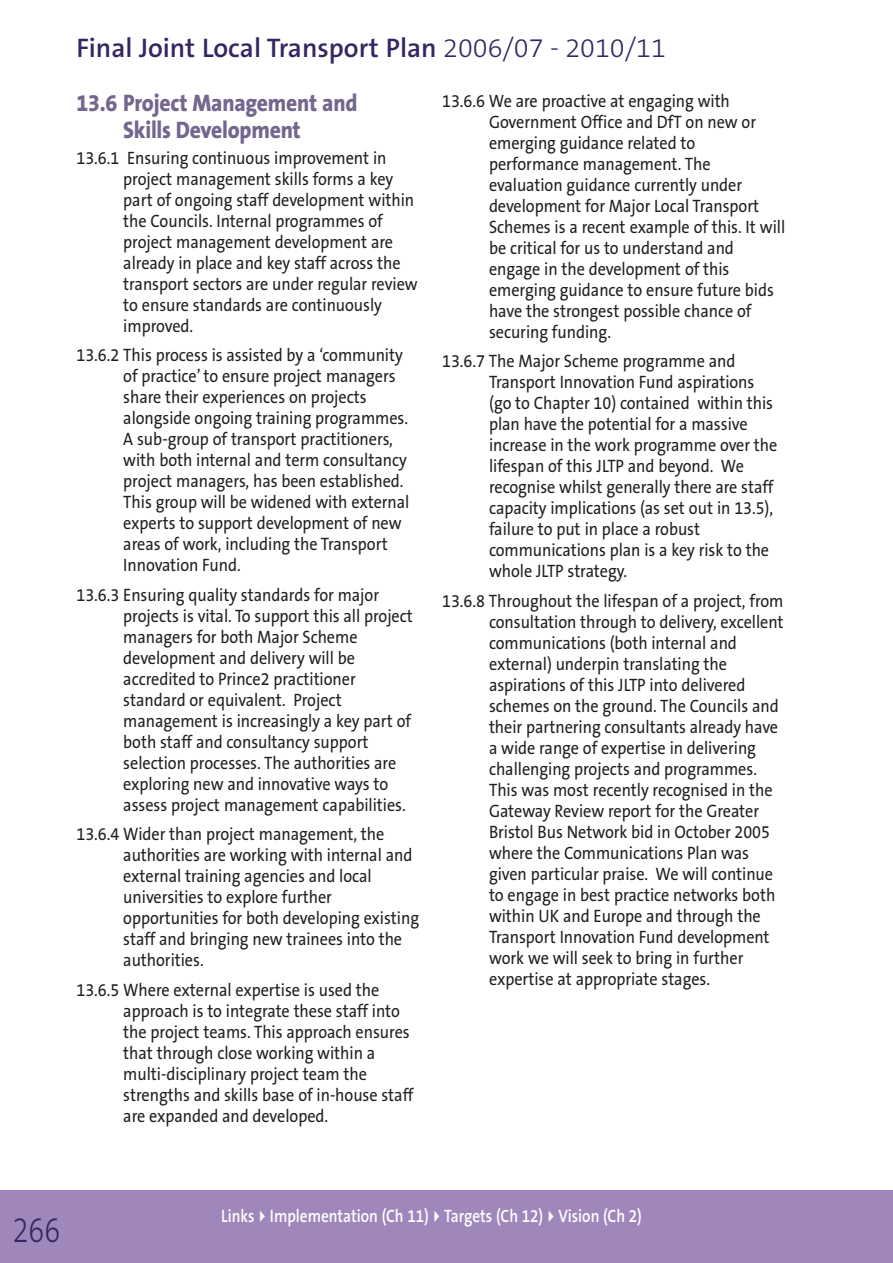
<style>
.page{position:relative;width:893px;height:1263px;background:#fff}
.page>*{position:absolute;margin:0;border:0;box-sizing:border-box;transform-origin:0 0}
.t1{font:300 36px "The Sans B3";color:#352663;scale:.8 1}
.t2{font:600 27px "The Sans B6";color:#352663}
.t3{font:800 24px/27px "The Sans B8";letter-spacing:-.01em;color:#74668e;text-align:center;scale:.9 1}
.t4{font:18px/21px "The Sans B5 Plain";letter-spacing:-.005em;color:#231f20;scale:.9 1}
.t5{font:600 18px "The Sans B6";color:#fff;scale:.85 1}
.s1{font-family:"The Sans B3";font-weight:300}
</style>
<div class="page">
<div style="left:0;top:1191px;width:893px;height:72px;background:#9f87bc"></div>
<h2 class="t2" style="left:77px;top:34px;width:591px">Final Joint Local Transport Plan <span class="s1">2006/07 - 2010/11</span></h2>
<h3 class="t3" style="left:77px;top:90px;width:314px">13.6 Project Management and<br>Skills Development</h3>
<p class="t4" style="left:123px;top:148px;width:329px;text-indent:-47px">13.6.1 Ensuring continuous improvement in project management skills forms a key part of ongoing staff development within the Councils. Internal programmes of project management development are already in place and key staff across the transport sectors are under regular review to ensure standards are continuously improved.</p>
<p class="t4" style="left:123px;top:345px;width:319px;text-indent:-47px">13.6.2 This process is assisted by a ‘community of practice’ to ensure project managers share their experiences on projects alongside ongoing training programmes.<br>A sub-group of transport practitioners, with both internal and term consultancy project managers, has been established.<br>This group will be widened with external experts to support development of new areas of work, including the Transport Innovation Fund.</p>
<p class="t4" style="left:123px;top:585px;width:323px;text-indent:-47px">13.6.3 Ensuring quality standards for major projects is vital. To support this all project managers for both Major Scheme development and delivery will be accredited to Prince2 practitioner standard or equivalent. Project management is increasingly a key part of both staff and consultancy support selection processes. The authorities are exploring new and innovative ways to assess project management capabilities.</p>
<p class="t4" style="left:123px;top:824px;width:330px;text-indent:-47px">13.6.4 Wider than project management, the authorities are working with internal and external training agencies and local universities to explore further opportunities for both developing existing staff and bringing new trainees into the authorities.</p>
<p class="t4" style="left:123px;top:980px;width:324px;text-indent:-47px">13.6.5 Where external expertise is used the approach is to integrate these staff into the project teams. This approach ensures that through close working within a multi-disciplinary project team the strengths and skills base of in-house staff are expanded and developed.</p>
<p class="t4" style="left:489px;top:91px;width:331px;text-indent:-47px">13.6.6 We are proactive at engaging with Government Office and DfT on new or emerging guidance related to performance management. The evaluation guidance currently under development for Major Local Transport Schemes is a recent example of this. It will be critical for us to understand and engage in the development of this emerging guidance to ensure future bids have the strongest possible chance of securing funding.</p>
<p class="t4" style="left:489px;top:351px;width:322px;text-indent:-47px">13.6.7 The Major Scheme programme and Transport Innovation Fund aspirations (go to Chapter 10) contained within this plan have the potential for a massive increase in the work programme over the lifespan of this JLTP and beyond. We recognise whilst generally there are staff capacity implications (as set out in 13.5), failure to put in place a robust communications plan is a key risk to the whole JLTP strategy.</p>
<p class="t4" style="left:489px;top:591px;width:329px;text-indent:-47px">13.6.8 Throughout the lifespan of a project, from consultation through to delivery, excellent communications (both internal and external) underpin translating the aspirations of this JLTP into delivered schemes on the ground. The Councils and their partnering consultants already have a wide range of expertise in delivering challenging projects and programmes.<br>This was most recently recognised in the Gateway Review report for the Greater Bristol Bus Network bid in October 2005 where the Communications Plan was given particular praise. We will continue to engage in best practice networks both within UK and Europe and through the Transport Innovation Fund development work we will seek to bring in further expertise at appropriate stages.</p>
<h1 class="t1" style="left:13px;top:1211px;width:61px">266</h1>
<p class="t5" style="left:221px;top:1206px;width:496px">Links✔Implementation (Ch 11)✔Targets (Ch 12)✔Vision (Ch 2)</p>
</div>
